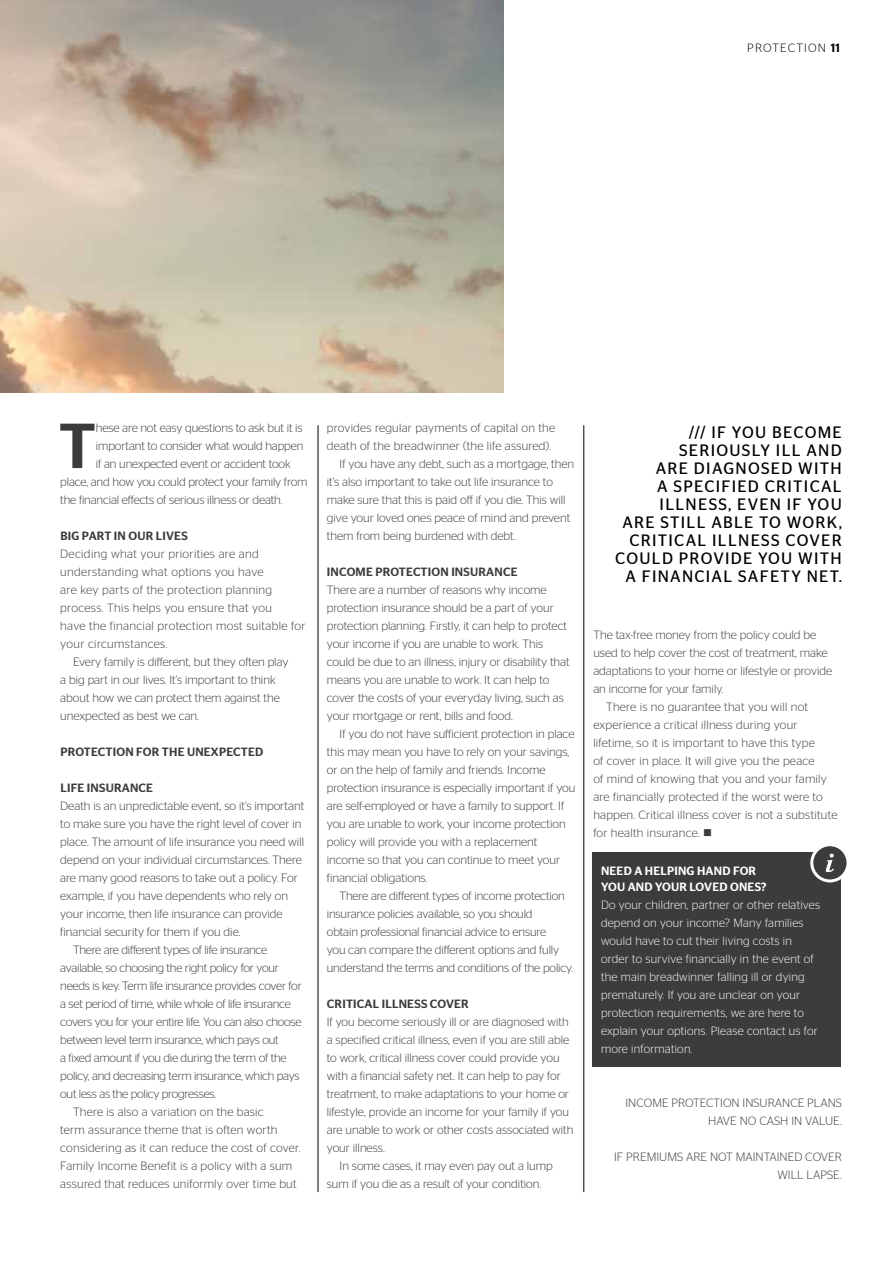
<style>
.page{position:relative;width:893px;height:1263px;background:#fff}
.page>*{position:absolute;margin:0;border:0;box-sizing:border-box;transform-origin:0 0}
.t1{font:500 63.45px "Stag Sans";color:#3c3c3b}
.t2{font:16.5px/18px "Stag Sans";letter-spacing:.08em;color:#000;text-align:right}
.t3{font:300 12px/18px "Stag Sans";color:#3c3c3b}
.t4{font:300 12px "Stag Sans";letter-spacing:.02em;color:#3c3c3b}
.t5{font:300 12px "Stag Sans";letter-spacing:-.02em;color:#3c3c3b}
.t6{font:300 12px/18px "Stag Sans";letter-spacing:.02em;color:#fff}
.t7{font:300 12px/18px "Stag Sans";letter-spacing:.03em;color:#3c3c3b}
.t8{font:500 12px "Stag Sans";letter-spacing:.02em;color:#3c3c3b}
.t9{font:500 12px/16.5px "Stag Sans";letter-spacing:.02em;color:#fff}
.t10{font:300 12px "Stag Sans";letter-spacing:.1em;color:#000}
.s1{font-weight:500}
</style>
<div class="page">
<img style="left:0;top:0;width:504px;height:393px">
<div style="left:592px;top:852px;width:249px;height:214px;background:#3c3c3b"></div>
<div style="left:812px;top:845px;width:36px;height:36px;background:#3c3c3b;border-radius:50%"></div>
<div style="left:810px;top:843px;width:39px;height:39px;border:3px solid #fff;border-radius:50%"></div>
<svg style="left:826px;top:854px;width:8px;height:18px"></svg>
<hr style="left:318px;top:425px;width:1px;height:767px;background:#000">
<hr style="left:583px;top:425px;width:1px;height:767px;background:#000">
<p class="t10" style="left:747px;top:41px;width:94px">PROTECTION <span class="s1">11</span></p>
<h1 class="t1" style="left:59px;top:409px;width:39px">T</h1>
<p class="t3" style="left:96px;top:419px;width:208px">hese are not easy questions to ask but it is</p>
<p class="t3" style="left:96px;top:437px;width:209px">important to consider what would happen</p>
<p class="t3" style="left:96px;top:455px;width:196px">if an unexpected event or accident took</p>
<p class="t3" style="left:60px;top:473px;width:249px">place, and how you could protect your family from</p>
<p class="t3" style="left:60px;top:491px;width:224px">the financial effects of serious illness or death.</p>
<p class="t8" style="left:60px;top:529px;width:129px">BIG PART IN OUR LIVES</p>
<p class="t7" style="left:60px;top:545px;width:247px">Deciding what your priorities are and understanding what options you have<br>are key parts of the protection planning process. This helps you ensure that you<br>have the financial protection most suitable for your circumstances.</p>
<p class="t3" style="left:60px;top:653px;width:230px;text-indent:13px">Every family is different, but they often play a big part in our lives. It’s important to think about how we can protect them against the unexpected as best we can.</p>
<p class="t8" style="left:60px;top:745px;width:204px">PROTECTION FOR THE UNEXPECTED</p>
<p class="t8" style="left:60px;top:781px;width:94px">LIFE INSURANCE</p>
<p class="t3" style="left:60px;top:797px;width:245px">Death is an unpredictable event, so it’s important</p>
<p class="t3" style="left:60px;top:815px;width:243px">to make sure you have the right level of cover in</p>
<p class="t3" style="left:60px;top:833px;width:245px">place. The amount of life insurance you need will</p>
<p class="t3" style="left:60px;top:851px;width:243px">depend on your individual circumstances. There</p>
<p class="t3" style="left:60px;top:869px;width:239px">are many good reasons to take out a policy. For</p>
<p class="t3" style="left:60px;top:887px;width:229px">example, if you have dependents who rely on</p>
<p class="t3" style="left:60px;top:905px;width:224px">your income, then life insurance can provide</p>
<p class="t3" style="left:60px;top:923px;width:182px">financial security for them if you die.</p>
<p class="t5" style="left:73px;top:943px;width:196px">There are different types of life insurance</p>
<p class="t5" style="left:60px;top:961px;width:220px">available, so choosing the right policy for your</p>
<p class="t5" style="left:60px;top:979px;width:243px">needs is key. Term life insurance provides cover for</p>
<p class="t5" style="left:60px;top:997px;width:232px">a set period of time, while whole of life insurance</p>
<p class="t5" style="left:60px;top:1015px;width:243px">covers you for your entire life. You can also choose</p>
<p class="t5" style="left:60px;top:1033px;width:220px">between level term insurance, which pays out</p>
<p class="t5" style="left:60px;top:1051px;width:228px">a fixed amount if you die during the term of the</p>
<p class="t5" style="left:60px;top:1069px;width:241px">policy, and decreasing term insurance, which pays</p>
<p class="t5" style="left:60px;top:1087px;width:157px">out less as the policy progresses.</p>
<p class="t4" style="left:73px;top:1105px;width:192px">There is also a variation on the basic</p>
<p class="t4" style="left:60px;top:1123px;width:219px">term assurance theme that is often worth</p>
<p class="t4" style="left:60px;top:1141px;width:242px">considering as it can reduce the cost of cover.</p>
<p class="t4" style="left:60px;top:1159px;width:233px">Family Income Benefit is a policy with a sum</p>
<p class="t4" style="left:60px;top:1177px;width:238px">assured that reduces uniformly over time but</p>
<p class="t4" style="left:327px;top:421px;width:230px">provides regular payments of capital on the</p>
<p class="t4" style="left:327px;top:439px;width:226px">death of the breadwinner (the life assured).</p>
<p class="t3" style="left:340px;top:455px;width:236px">If you have any debt, such as a mortgage, then</p>
<p class="t3" style="left:327px;top:473px;width:228px">it’s also important to take out life insurance to</p>
<p class="t3" style="left:327px;top:491px;width:240px">make sure that this is paid off if you die. This will</p>
<p class="t3" style="left:327px;top:509px;width:245px">give your loved ones peace of mind and prevent</p>
<p class="t3" style="left:327px;top:527px;width:190px">them from being burdened with debt.</p>
<p class="t8" style="left:327px;top:565px;width:192px">INCOME PROTECTION INSURANCE</p>
<p class="t3" style="left:327px;top:581px;width:244px">There are a number of reasons why income protection insurance should be a part of your protection planning. Firstly, it can help to protect your income if you are unable to work. This could be due to an illness, injury or disability that means you are unable to work. It can help to cover the costs of your everyday living, such as your mortgage or rent, bills and food.</p>
<p class="t3" style="left:327px;top:725px;width:250px;text-indent:13px">If you do not have sufficient protection in place this may mean you have to rely on your savings, or on the help of family and friends. Income protection insurance is especially important if you are self-employed or have a family to support. If you are unable to work, your income protection policy will provide you with a replacement income so that you can continue to meet your financial obligations.</p>
<p class="t3" style="left:327px;top:887px;width:248px;text-indent:13px">There are different types of income protection insurance policies available, so you should<br>obtain professional financial advice to ensure<br>you can compare the different options and fully understand the terms and conditions of the policy.</p>
<p class="t8" style="left:327px;top:997px;width:143px">CRITICAL ILLNESS COVER</p>
<p class="t3" style="left:327px;top:1013px;width:243px">If you become seriously ill or are diagnosed with</p>
<p class="t3" style="left:327px;top:1031px;width:244px">a specified critical illness, even if you are still able</p>
<p class="t3" style="left:327px;top:1049px;width:234px">to work, critical illness cover could provide you</p>
<p class="t3" style="left:327px;top:1067px;width:236px">with a financial safety net. It can help to pay for</p>
<p class="t3" style="left:327px;top:1085px;width:244px">treatment, to make adaptations to your home or</p>
<p class="t3" style="left:327px;top:1103px;width:244px">lifestyle, provide an income for your family if you</p>
<p class="t3" style="left:327px;top:1121px;width:248px">are unable to work or other costs associated with</p>
<p class="t3" style="left:327px;top:1139px;width:59px">your illness.</p>
<p class="t3" style="left:340px;top:1157px;width:215px">In some cases, it may even pay out a lump</p>
<p class="t3" style="left:327px;top:1175px;width:216px">sum if you die as a result of your condition.</p>
<h2 class="t2" style="left:615px;top:424px;width:228px">/// IF YOU BECOME<br>SERIOUSLY ILL AND<br>ARE DIAGNOSED WITH<br>A SPECIFIED CRITICAL<br>ILLNESS, EVEN IF YOU<br>ARE STILL ABLE TO WORK,<br>CRITICAL ILLNESS COVER<br>COULD PROVIDE YOU WITH<br>A FINANCIAL SAFETY NET.</h2>
<p class="t3" style="left:593px;top:626px;width:224px">The tax-free money from the policy could be</p>
<p class="t3" style="left:593px;top:644px;width:236px">used to help cover the cost of treatment, make</p>
<p class="t3" style="left:593px;top:662px;width:240px">adaptations to your home or lifestyle or provide</p>
<p class="t3" style="left:593px;top:680px;width:131px">an income for your family.</p>
<p class="t4" style="left:606px;top:700px;width:203px">There is no guarantee that you will not</p>
<p class="t4" style="left:593px;top:718px;width:206px">experience a critical illness during your</p>
<p class="t4" style="left:593px;top:736px;width:223px">lifetime, so it is important to have this type</p>
<p class="t4" style="left:593px;top:754px;width:223px">of cover in place. It will give you the peace</p>
<p class="t4" style="left:593px;top:772px;width:235px">of mind of knowing that you and your family</p>
<p class="t4" style="left:593px;top:790px;width:231px">are financially protected if the worst were to</p>
<p class="t4" style="left:593px;top:808px;width:246px">happen. Critical illness cover is not a substitute</p>
<p class="t4" style="left:593px;top:826px;width:120px">for health insurance. ■</p>
<p class="t9" style="left:601px;top:862px;width:167px">NEED A HELPING HAND FOR<br>YOU AND YOUR LOVED ONES?</p>
<p class="t6" style="left:601px;top:896px;width:221px">Do your children, partner or other relatives depend on your income? Many families would have to cut their living costs in order to survive financially in the event of the main breadwinner falling ill or dying prematurely. If you are unclear on your protection requirements, we are here to explain your options. Please contact us for more information.</p>
<p class="t3" style="left:625px;top:1094px;width:218px;text-align:right">INCOME PROTECTION INSURANCE PLANS<br>HAVE NO CASH IN VALUE.</p>
<p class="t3" style="left:614px;top:1148px;width:229px;text-align:right">IF PREMIUMS ARE NOT MAINTAINED COVER<br>WILL LAPSE.</p>
</div>
